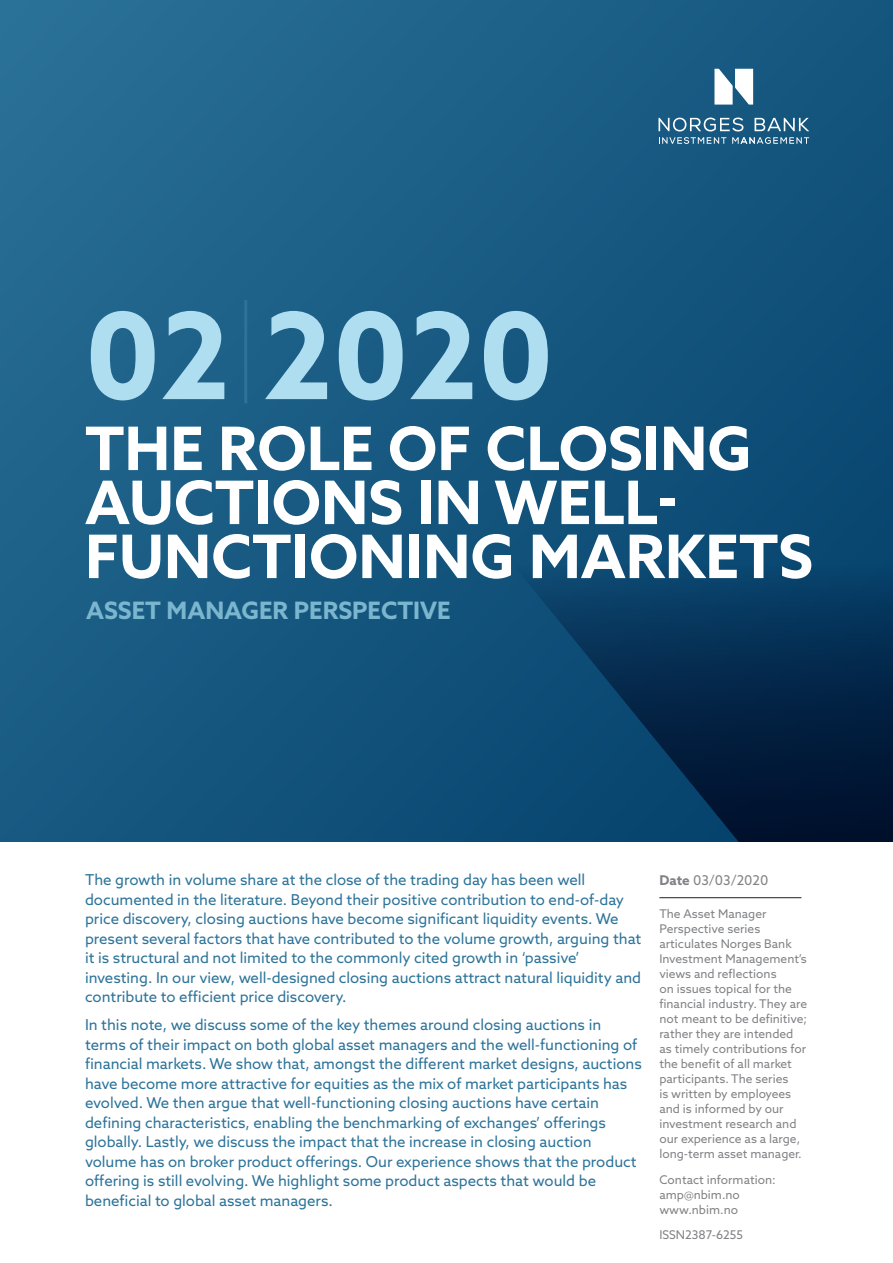
<style>
.page{position:relative;width:893px;height:1263px;background:#fff}
.page>*{position:absolute;margin:0;border:0;box-sizing:border-box;transform-origin:0 0}
.t1{font:700 120px "Azo Sans";color:#b0def1}
.t2{font:700 60px/54px "Azo Sans";color:#fff}
.t3{font:700 24px "Azo Sans";color:#7bb6ce}
.t4{font:15px/19.5px "Azo Sans";color:#2c7399}
.t5{font:13.5px "Azo Sans";color:#808285}
.t6{font:12px/15px "Azo Sans";color:#808285}
.s1{font-weight:700}
</style>
<div class="page">
<hr style="left:659px;top:897px;width:142px;height:1px;background:#231f20">
<div style="left:0;top:0;width:893px;height:842px;background:linear-gradient(to right,#21658c,#0f4e78)"></div>
<svg style="left:508px;top:558px;width:385px;height:284px;background:#063459"></svg>
<svg style="left:714px;top:69px;width:39px;height:36px"></svg>
<svg style="left:658px;top:118px;width:85px;height:13px"></svg>
<svg style="left:754px;top:118px;width:55px;height:13px"></svg>
<svg style="left:732px;top:137px;width:77px;height:7px"></svg>
<svg style="left:659px;top:137px;width:67px;height:7px"></svg>
<hr style="left:244px;top:300px;width:3px;height:103px;background:#2c7399">
<h1 class="t1" style="left:85px;top:277px;width:470px">02 2020</h1>
<h2 class="t2" style="left:85px;top:421px;width:729px">THE ROLE OF CLOSING<br>AUCTIONS IN WELL-<br>FUNCTIONING MARKETS</h2>
<h3 class="t3" style="left:86px;top:594px;width:366px">ASSET MANAGER PERSPECTIVE</h3>
<p class="t4" style="left:85px;top:870px;width:502px">The growth in volume share at the close of the trading day has been well</p>
<p class="t5" style="left:659px;top:871px;width:111px"><span class="s1">Date</span> 03/03/2020</p>
<p class="t4" style="left:85px;top:889px;width:558px">documented in the literature. Beyond their positive contribution to end-of-day price discovery, closing auctions have become significant liquidity events. We present several factors that have contributed to the volume growth, arguing that it is structural and not limited to the commonly cited growth in ‘passive’ investing. In our view, well-designed closing auctions attract natural liquidity and contribute to efficient price discovery.</p>
<p class="t4" style="left:85px;top:1015px;width:558px">In this note, we discuss some of the key themes around closing auctions in terms of their impact on both global asset managers and the well-functioning of financial markets. We show that, amongst the different market designs, auctions have become more attractive for equities as the mix of market participants has evolved. We then argue that well-functioning closing auctions have certain defining characteristics, enabling the benchmarking of exchanges’ offerings globally. Lastly, we discuss the impact that the increase in closing auction volume has on broker product offerings. Our experience shows that the product offering is still evolving. We highlight some product aspects that would be beneficial to global asset managers.</p>
<p class="t6" style="left:659px;top:906px;width:149px">The Asset Manager<br>Perspective series articulates Norges Bank<br>Investment Management’s views and reflections<br>on issues topical for the financial industry. They are not meant to be definitive; rather they are intended as timely contributions for the benefit of all market participants. The series<br>is written by employees and is informed by our investment research and our experience as a large, long-term asset manager.</p>
<p class="t6" style="left:659px;top:1172px;width:118px">Contact information: amp@nbim.no www.nbim.no</p>
<p class="t6" style="left:659px;top:1227px;width:85px">ISSN2387-6255</p>
</div>
